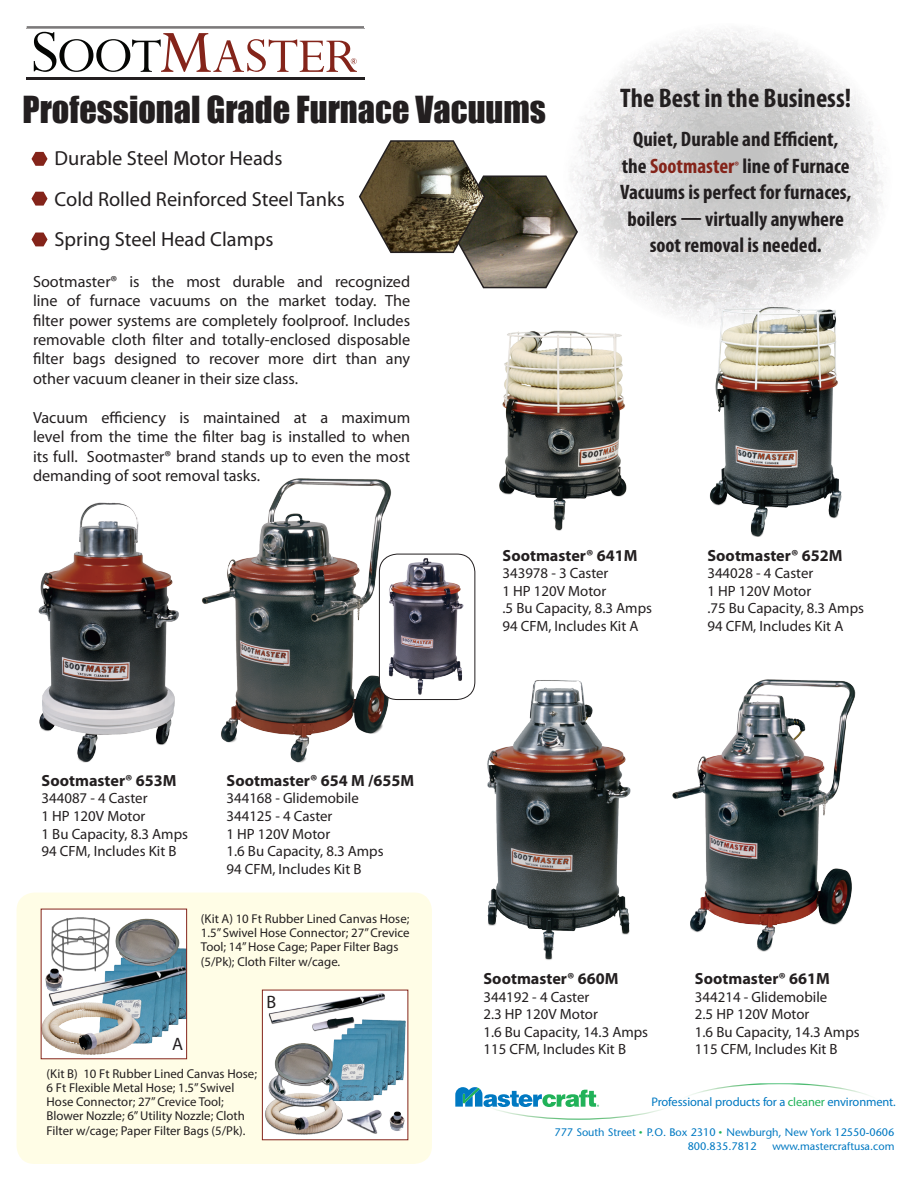
<style>
.page{position:relative;width:918px;height:1188px;background:#fff}
.page>*{position:absolute;margin:0;border:0;box-sizing:border-box;transform-origin:0 0}
.t1{font:34.2px "Impact";color:#231f20}
.t2{font:700 condensed 27px "Myriad Pro";color:#231f20}
.t3{font:700 condensed 21px "Myriad Pro";color:#231f20}
.t4{font:20.4px "Myriad Pro";color:#231f20}
.t5{font:18px "Myriad Pro";color:#231f20}
.t6{font:16.2px/19.5px "Myriad Pro";color:#231f20;text-align:justify}
.t7{font:700 16.2px "Myriad Pro";color:#231f20}
.t8{font:14.85px "Myriad Pro";color:#231f20}
.t9{font:12.9px/14.2px "Myriad Pro";color:#231f20}
.t10{font:12.45px "Myriad Pro";letter-spacing:-.01em;color:#0079c2}
.t11{font:500 10.95px "Stone Sans Std";color:#0079c2}
.s1{color:#84241a}
.s2{font-size:12.3px;color:#84241a}
.s3{color:#21b259}
</style>
<div class="page">
<img style="left:578px;top:30px;width:306px;height:289px">
<svg style="left:455px;top:1083px;width:414px;height:37px"></svg>
<svg style="left:31px;top:152px;width:17px;height:14px"></svg>
<svg style="left:31px;top:192px;width:17px;height:14px"></svg>
<svg style="left:31px;top:233px;width:17px;height:13px"></svg>
<svg style="left:359px;top:139px;width:220px;height:150px"></svg>
<svg style="left:34px;top:32px;width:323px;height:40px"></svg>
<hr style="left:26px;top:77px;width:339px;height:3px;background:#231f20">
<img style="left:487px;top:680px;width:144px;height:280px">
<img style="left:672px;top:679px;width:184px;height:273px">
<img style="left:38px;top:502px;width:141px;height:261px">
<img style="left:202px;top:478px;width:204px;height:285px">
<img style="left:499px;top:318px;width:140px;height:213px">
<img style="left:695px;top:291px;width:161px;height:246px">
<div style="left:16px;top:892px;width:416px;height:272px;background:#fffde6;border-radius:18px"></div>
<img style="left:43px;top:911px;width:142px;height:146px">
<img style="left:264px;top:992px;width:142px;height:146px">
<div style="left:379px;top:554px;width:96px;height:146px;background:#fff;border-radius:18px"></div>
<img style="left:383px;top:554px;width:86px;height:142px">
<div style="left:379px;top:554px;width:96px;height:146px;border:1px solid #231f20;border-radius:18px"></div>
<p class="t1" style="left:22px;top:83px;width:525px">Professional Grade Furnace Vacuums</p>
<p class="t2" style="left:620px;top:81px;width:232px">The Best in the Business!</p>
<p class="t3" style="left:633px;top:126px;width:207px">Quiet, Durable and Efficient,</p>
<p class="t3" style="left:622px;top:153px;width:229px">the <span class="s1">Sootmaster</span><span class="s2">®</span> line of Furnace</p>
<p class="t3" style="left:620px;top:179px;width:233px">Vacuums is perfect for furnaces,</p>
<p class="t3" style="left:628px;top:206px;width:218px">boilers — virtually anywhere</p>
<p class="t3" style="left:650px;top:232px;width:174px">soot removal is needed.</p>
<p class="t4" style="left:55px;top:146px;width:229px">Durable Steel Motor Heads</p>
<p class="t4" style="left:55px;top:186px;width:292px">Cold Rolled Reinforced Steel Tanks</p>
<p class="t4" style="left:55px;top:227px;width:220px">Spring Steel Head Clamps</p>
<p class="t6" style="left:33px;top:271px;width:379px">Sootmaster® is the most durable and recognized line of furnace vacuums on the market today. The filter power systems are completely foolproof. Includes removable cloth filter and totally-enclosed disposable filter bags designed to recover more dirt than any other vacuum cleaner in their size class.</p>
<p class="t6" style="left:33px;top:407px;width:379px">Vacuum efficiency is maintained at a maximum level from the time the filter bag is installed to when its full. Sootmaster® brand stands up to even the most demanding of soot removal tasks.</p>
<p class="t7" style="left:42px;top:770px;width:137px">Sootmaster® 653M</p>
<p class="t8" style="left:42px;top:789px;width:107px">344087 - 4 Caster</p>
<p class="t8" style="left:42px;top:807px;width:105px">1 HP 120V Motor</p>
<p class="t8" style="left:42px;top:824px;width:148px">1 Bu Capacity, 8.3 Amps</p>
<p class="t8" style="left:42px;top:842px;width:137px">94 CFM, Includes Kit B</p>
<p class="t7" style="left:226px;top:770px;width:189px">Sootmaster® 654 M /655M</p>
<p class="t8" style="left:226px;top:789px;width:134px">344168 - Glidemobile</p>
<p class="t8" style="left:226px;top:807px;width:107px">344125 - 4 Caster</p>
<p class="t8" style="left:226px;top:824px;width:105px">1 HP 120V Motor</p>
<p class="t8" style="left:226px;top:842px;width:159px">1.6 Bu Capacity, 8.3 Amps</p>
<p class="t8" style="left:226px;top:859px;width:137px">94 CFM, Includes Kit B</p>
<p class="t5" style="left:172px;top:1033px;width:13px">A</p>
<p class="t9" style="left:201px;top:911px;width:210px">(Kit A) 10 Ft Rubber Lined Canvas Hose; 1.5” Swivel Hose Connector; 27” Crevice Tool; 14” Hose Cage; Paper Filter Bags (5/Pk); Cloth Filter w/cage.</p>
<p class="t5" style="left:266px;top:990px;width:11px">B</p>
<p class="t9" style="left:47px;top:1066px;width:212px">(Kit B) 10 Ft Rubber Lined Canvas Hose; 6 Ft Flexible Metal Hose; 1.5” Swivel Hose Connector; 27” Crevice Tool; Blower Nozzle; 6” Utility Nozzle; Cloth Filter w/cage; Paper Filter Bags (5/Pk).</p>
<p class="t7" style="left:502px;top:545px;width:137px">Sootmaster® 641M</p>
<p class="t8" style="left:502px;top:564px;width:107px">343978 - 3 Caster</p>
<p class="t8" style="left:502px;top:582px;width:105px">1 HP 120V Motor</p>
<p class="t8" style="left:502px;top:599px;width:151px">.5 Bu Capacity, 8.3 Amps</p>
<p class="t8" style="left:502px;top:617px;width:138px">94 CFM, Includes Kit A</p>
<p class="t7" style="left:707px;top:545px;width:137px">Sootmaster® 652M</p>
<p class="t8" style="left:707px;top:564px;width:107px">344028 - 4 Caster</p>
<p class="t8" style="left:707px;top:582px;width:105px">1 HP 120V Motor</p>
<p class="t8" style="left:707px;top:599px;width:158px">.75 Bu Capacity, 8.3 Amps</p>
<p class="t8" style="left:707px;top:617px;width:138px">94 CFM, Includes Kit A</p>
<p class="t7" style="left:483px;top:968px;width:137px">Sootmaster® 660M</p>
<p class="t8" style="left:483px;top:988px;width:107px">344192 - 4 Caster</p>
<p class="t8" style="left:483px;top:1005px;width:116px">2.3 HP 120V Motor</p>
<p class="t8" style="left:483px;top:1023px;width:166px">1.6 Bu Capacity, 14.3 Amps</p>
<p class="t8" style="left:483px;top:1040px;width:144px">115 CFM, Includes Kit B</p>
<p class="t7" style="left:695px;top:968px;width:137px">Sootmaster® 661M</p>
<p class="t8" style="left:695px;top:988px;width:134px">344214 - Glidemobile</p>
<p class="t8" style="left:695px;top:1005px;width:116px">2.5 HP 120V Motor</p>
<p class="t8" style="left:695px;top:1023px;width:166px">1.6 Bu Capacity, 14.3 Amps</p>
<p class="t8" style="left:695px;top:1040px;width:144px">115 CFM, Includes Kit B</p>
<p class="t10" style="left:651px;top:1094px;width:246px">Professional products for a <span class="s3">cleaner</span> environment.</p>
<p class="t11" style="left:554px;top:1126px;width:342px">777 South Street <sup>●</sup> P.O. Box 2310 <sup>●</sup> Newburgh, New York 12550-0606</p>
<p class="t11" style="left:688px;top:1140px;width:70px">800.835.7812</p>
<p class="t11" style="left:772px;top:1140px;width:124px">www.mastercraftusa.com</p>
</div>
